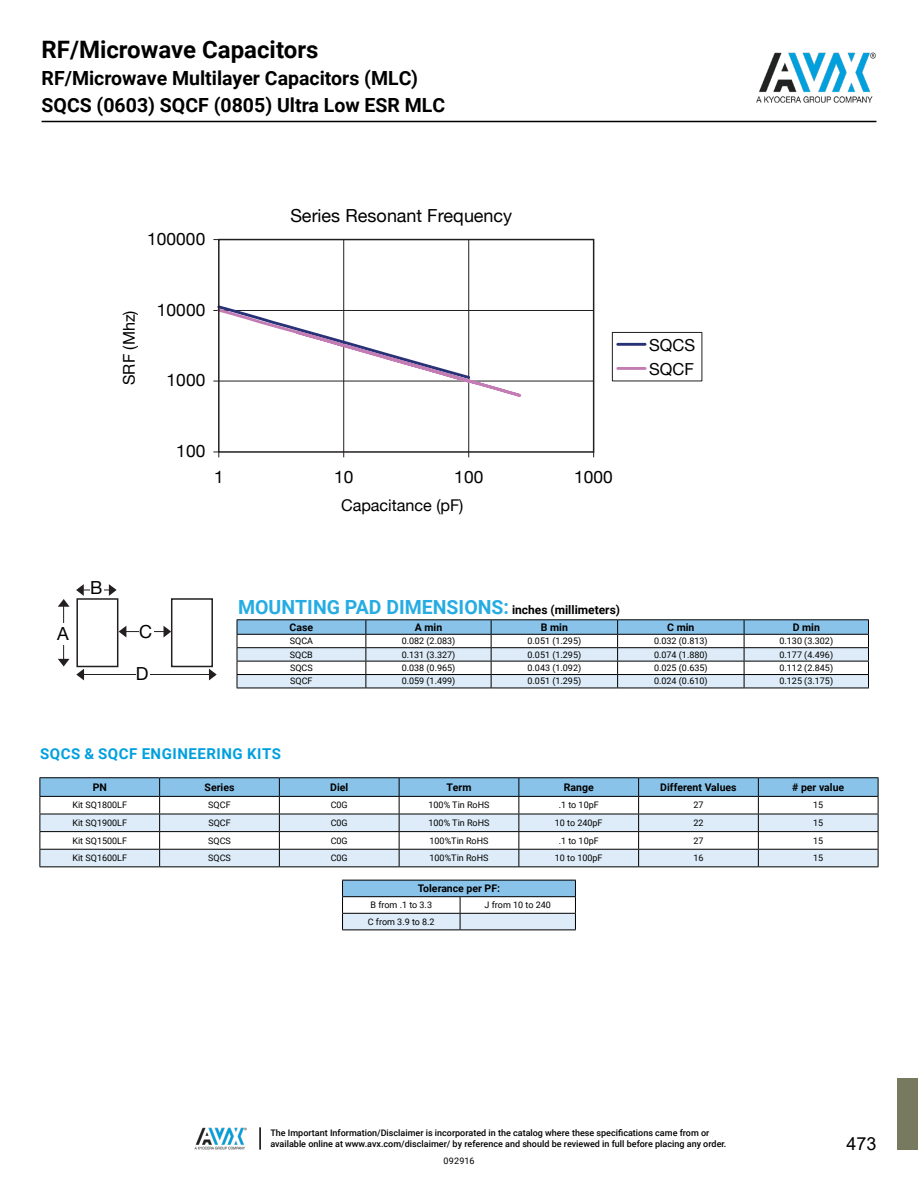
<style>
.page{position:relative;width:918px;height:1188px;background:#fff}
.page>*{position:absolute;margin:0;border:0;box-sizing:border-box;transform-origin:0 0}
.t1{font:700 24px "Roboto";color:#000}
.t2{font:700 19.5px "Roboto";color:#000}
.t3{font:700 19.5px "Roboto";color:#25ace3}
.t4{font:18px "Helvetica Neue";color:#000}
.t5{font:18px "Arial";color:#000}
.t6{font:17.25px "Helvetica Neue";letter-spacing:.005em;color:#000}
.t7{font:16.5px/24.2px "Helvetica Neue";letter-spacing:.005em;color:#000}
.t8{font:16.2px "Helvetica Neue";color:#000}
.t9{font:700 15px "Roboto";letter-spacing:.035em;color:#00a0df}
.t10{font:700 10.5px "Roboto";color:#000}
.t11{font:9px "Roboto";color:#000}
.t12{font:500 9px/10.8px "Roboto";color:#000}
.s1{font-size:12px;color:#000}
</style>
<div class="page">
<img style="left:195px;top:1127px;width:52px;height:23px">
<hr style="left:259px;top:1127px;width:2px;height:23px;background:#000">
<img style="left:756px;top:52px;width:120px;height:51px">
<hr style="left:42px;top:121px;width:834px;height:1px;background:#000">
<div style="left:897px;top:1078px;width:21px;height:72px;background:#787a60"></div>
<svg style="left:342px;top:880px;width:234px;height:50px"></svg>
<hr style="left:342px;top:930px;width:118px;height:1px;background:#000">
<hr style="left:460px;top:930px;width:116px;height:1px;background:#000">
<hr style="left:40px;top:777px;width:120px;height:1px;background:#000">
<hr style="left:160px;top:777px;width:119px;height:1px;background:#000">
<hr style="left:279px;top:777px;width:120px;height:1px;background:#000">
<hr style="left:399px;top:777px;width:120px;height:1px;background:#000">
<hr style="left:519px;top:777px;width:120px;height:1px;background:#000">
<hr style="left:639px;top:777px;width:119px;height:1px;background:#000">
<hr style="left:758px;top:777px;width:120px;height:1px;background:#000">
<svg style="left:40px;top:778px;width:839px;height:88px"></svg>
<hr style="left:40px;top:866px;width:120px;height:1px;background:#000">
<hr style="left:160px;top:866px;width:119px;height:1px;background:#000">
<hr style="left:279px;top:866px;width:120px;height:1px;background:#000">
<hr style="left:399px;top:866px;width:120px;height:1px;background:#000">
<hr style="left:519px;top:866px;width:120px;height:1px;background:#000">
<hr style="left:639px;top:866px;width:119px;height:1px;background:#000">
<hr style="left:758px;top:866px;width:120px;height:1px;background:#000">
<hr style="left:237px;top:619px;width:129px;height:1px;background:#000">
<hr style="left:366px;top:619px;width:125px;height:1px;background:#000">
<hr style="left:491px;top:619px;width:127px;height:1px;background:#000">
<hr style="left:618px;top:619px;width:126px;height:1px;background:#000">
<hr style="left:744px;top:619px;width:125px;height:1px;background:#000">
<svg style="left:237px;top:620px;width:632px;height:68px"></svg>
<hr style="left:237px;top:688px;width:129px;height:1px;background:#000">
<hr style="left:366px;top:688px;width:125px;height:1px;background:#000">
<hr style="left:491px;top:688px;width:127px;height:1px;background:#000">
<hr style="left:618px;top:688px;width:126px;height:1px;background:#000">
<hr style="left:744px;top:688px;width:125px;height:1px;background:#000">
<hr style="left:219px;top:381px;width:375px;height:1px;background:#231f20">
<hr style="left:219px;top:310px;width:375px;height:1px;background:#231f20">
<hr style="left:343px;top:240px;width:1px;height:212px;background:#231f20">
<hr style="left:468px;top:240px;width:1px;height:212px;background:#231f20">
<svg style="left:213px;top:303px;width:324px;height:95px"></svg>
<div style="left:612px;top:332px;width:90px;height:49px;border:1px solid #231f20"></div>
<hr style="left:618px;top:343px;width:27px;height:3px;background:#2a3277">
<hr style="left:618px;top:367px;width:27px;height:3px;background:#c37cb4">
<div style="left:218px;top:239px;width:376px;height:214px;border:2px solid #231f20"></div>
<div style="left:76px;top:598px;width:42px;height:69px;border:2px solid #231f20"></div>
<div style="left:171px;top:598px;width:42px;height:69px;border:2px solid #231f20"></div>
<hr style="left:63px;top:606px;width:1px;height:53px;background:#231f20">
<svg style="left:58px;top:599px;width:12px;height:8px"></svg>
<svg style="left:58px;top:659px;width:12px;height:7px"></svg>
<div style="left:57px;top:623px;width:14px;height:22px;background:#fff"></div>
<hr style="left:84px;top:674px;width:125px;height:1px;background:#231f20">
<svg style="left:76px;top:669px;width:8px;height:11px"></svg>
<svg style="left:209px;top:669px;width:8px;height:11px"></svg>
<div style="left:136px;top:664px;width:14px;height:22px;background:#fff"></div>
<hr style="left:125px;top:631px;width:39px;height:1px;background:#231f20">
<svg style="left:119px;top:626px;width:7px;height:11px"></svg>
<svg style="left:164px;top:626px;width:7px;height:11px"></svg>
<svg style="left:76px;top:584px;width:41px;height:12px"></svg>
<div style="left:139px;top:621px;width:14px;height:22px;background:#fff"></div>
<div style="left:90px;top:578px;width:14px;height:18px;background:#fff"></div>
<h1 class="t1" style="left:42px;top:33px;width:278px">RF/Microwave Capacitors</h1>
<h2 class="t2" style="left:42px;top:92px;width:405px">SQCS (0603) SQCF (0805) Ultra Low ESR MLC</h2>
<h2 class="t2" style="left:42px;top:65px;width:378px">RF/Microwave Multilayer Capacitors (MLC)</h2>
<h3 class="t6" style="left:147px;top:229px;width:60px">100000</h3>
<h3 class="t8" style="left:119px;top:385px;width:76px;rotate:-90deg">SRF (Mhz)</h3>
<h3 class="t6" style="left:157px;top:299px;width:50px">10000</h3>
<h3 class="t6" style="left:167px;top:370px;width:40px">1000</h3>
<h3 class="t4" style="left:290px;top:205px;width:223px">Series Resonant Frequency</h3>
<h3 class="t6" style="left:176px;top:441px;width:31px">100</h3>
<h3 class="t6" style="left:214px;top:466px;width:11px">1</h3>
<h3 class="t6" style="left:334px;top:466px;width:21px">10</h3>
<h3 class="t6" style="left:454px;top:466px;width:31px">100</h3>
<h3 class="t6" style="left:574px;top:466px;width:40px">1000</h3>
<h3 class="t8" style="left:341px;top:496px;width:124px">Capacitance (pF)</h3>
<h3 class="t7" style="left:649px;top:332px;width:48px">SQCS<br>SQCF</h3>
<h3 class="t4" style="left:57px;top:623px;width:13px">A</h3>
<h3 class="t4" style="left:90px;top:577px;width:14px">B</h3>
<h3 class="t4" style="left:139px;top:621px;width:14px">C</h3>
<h3 class="t4" style="left:136px;top:663px;width:14px">D</h3>
<h2 class="t3" style="left:238px;top:593px;width:383px">MOUNTING PAD DIMENSIONS: <span class="s1">inches (millimeters)</span></h2>
<p class="t10" style="left:290px;top:620px;width:25px">Case</p>
<p class="t10" style="left:415px;top:620px;width:29px">A min</p>
<p class="t10" style="left:541px;top:620px;width:29px">B min</p>
<p class="t10" style="left:667px;top:620px;width:29px">C min</p>
<p class="t10" style="left:793px;top:620px;width:29px">D min</p>
<p class="t11" style="left:290px;top:635px;width:25px">SQCA</p>
<p class="t11" style="left:402px;top:635px;width:55px">0.082 (2.083)</p>
<p class="t11" style="left:528px;top:635px;width:55px">0.051 (1.295)</p>
<p class="t11" style="left:654px;top:635px;width:55px">0.032 (0.813)</p>
<p class="t11" style="left:780px;top:635px;width:55px">0.130 (3.302)</p>
<p class="t11" style="left:290px;top:648px;width:24px">SQCB</p>
<p class="t11" style="left:402px;top:648px;width:55px">0.131 (3.327)</p>
<p class="t11" style="left:528px;top:648px;width:55px">0.051 (1.295)</p>
<p class="t11" style="left:654px;top:648px;width:55px">0.074 (1.880)</p>
<p class="t11" style="left:780px;top:648px;width:55px">0.177 (4.496)</p>
<p class="t11" style="left:290px;top:662px;width:24px">SQCS</p>
<p class="t11" style="left:402px;top:662px;width:55px">0.038 (0.965)</p>
<p class="t11" style="left:528px;top:662px;width:55px">0.043 (1.092)</p>
<p class="t11" style="left:654px;top:662px;width:55px">0.025 (0.635)</p>
<p class="t11" style="left:780px;top:662px;width:55px">0.112 (2.845)</p>
<p class="t11" style="left:290px;top:675px;width:24px">SQCF</p>
<p class="t11" style="left:402px;top:675px;width:55px">0.059 (1.499)</p>
<p class="t11" style="left:528px;top:675px;width:55px">0.051 (1.295)</p>
<p class="t11" style="left:654px;top:675px;width:55px">0.024 (0.610)</p>
<p class="t11" style="left:780px;top:675px;width:55px">0.125 (3.175)</p>
<h3 class="t9" style="left:40px;top:743px;width:242px">SQCS &amp; SQCF ENGINEERING KITS</h3>
<p class="t10" style="left:93px;top:780px;width:16px">PN</p>
<p class="t10" style="left:205px;top:780px;width:31px">Series</p>
<p class="t10" style="left:330px;top:780px;width:20px">Diel</p>
<p class="t10" style="left:446px;top:780px;width:27px">Term</p>
<p class="t10" style="left:564px;top:780px;width:31px">Range</p>
<p class="t10" style="left:660px;top:780px;width:78px">Different Values</p>
<p class="t10" style="left:792px;top:780px;width:54px"># per value</p>
<p class="t11" style="left:72px;top:799px;width:56px">Kit SQ1800LF</p>
<p class="t11" style="left:208px;top:799px;width:24px">SQCF</p>
<p class="t11" style="left:331px;top:799px;width:19px">C0G</p>
<p class="t11" style="left:429px;top:799px;width:62px">100% Tin RoHS</p>
<p class="t11" style="left:559px;top:799px;width:42px">.1 to 10pF</p>
<p class="t11" style="left:693px;top:799px;width:12px">27</p>
<p class="t11" style="left:813px;top:799px;width:12px">15</p>
<p class="t11" style="left:72px;top:817px;width:56px">Kit SQ1900LF</p>
<p class="t11" style="left:208px;top:817px;width:24px">SQCF</p>
<p class="t11" style="left:331px;top:817px;width:19px">C0G</p>
<p class="t11" style="left:429px;top:817px;width:62px">100% Tin RoHS</p>
<p class="t11" style="left:555px;top:817px;width:49px">10 to 240pF</p>
<p class="t11" style="left:693px;top:817px;width:12px">22</p>
<p class="t11" style="left:813px;top:817px;width:12px">15</p>
<p class="t11" style="left:73px;top:834px;width:56px">Kit SQ1500LF</p>
<p class="t11" style="left:208px;top:834px;width:24px">SQCS</p>
<p class="t11" style="left:331px;top:834px;width:19px">C0G</p>
<p class="t11" style="left:430px;top:834px;width:60px">100%Tin RoHS</p>
<p class="t11" style="left:559px;top:834px;width:42px">.1 to 10pF</p>
<p class="t11" style="left:693px;top:834px;width:12px">27</p>
<p class="t11" style="left:813px;top:834px;width:12px">15</p>
<p class="t11" style="left:73px;top:852px;width:56px">Kit SQ1600LF</p>
<p class="t11" style="left:208px;top:852px;width:24px">SQCS</p>
<p class="t11" style="left:331px;top:852px;width:19px">C0G</p>
<p class="t11" style="left:430px;top:852px;width:60px">100%Tin RoHS</p>
<p class="t11" style="left:555px;top:852px;width:49px">10 to 100pF</p>
<p class="t11" style="left:693px;top:852px;width:12px">16</p>
<p class="t11" style="left:813px;top:852px;width:12px">15</p>
<p class="t10" style="left:418px;top:881px;width:84px">Tolerance per PF:</p>
<p class="t11" style="left:371px;top:899px;width:63px">B from .1 to 3.3</p>
<p class="t11" style="left:485px;top:899px;width:68px">J from 10 to 240</p>
<p class="t11" style="left:368px;top:915px;width:68px">C from 3.9 to 8.2</p>
<p class="t12" style="left:270px;top:1127px;width:458px">The Important Information/Disclaimer is incorporated in the catalog where these specifications came from or available online at www.avx.com/disclaimer/ by reference and should be reviewed in full before placing any order.</p>
<h3 class="t5" style="left:846px;top:1131px;width:32px">473</h3>
<p class="t11" style="left:443px;top:1155px;width:33px">092916</p>
</div>
